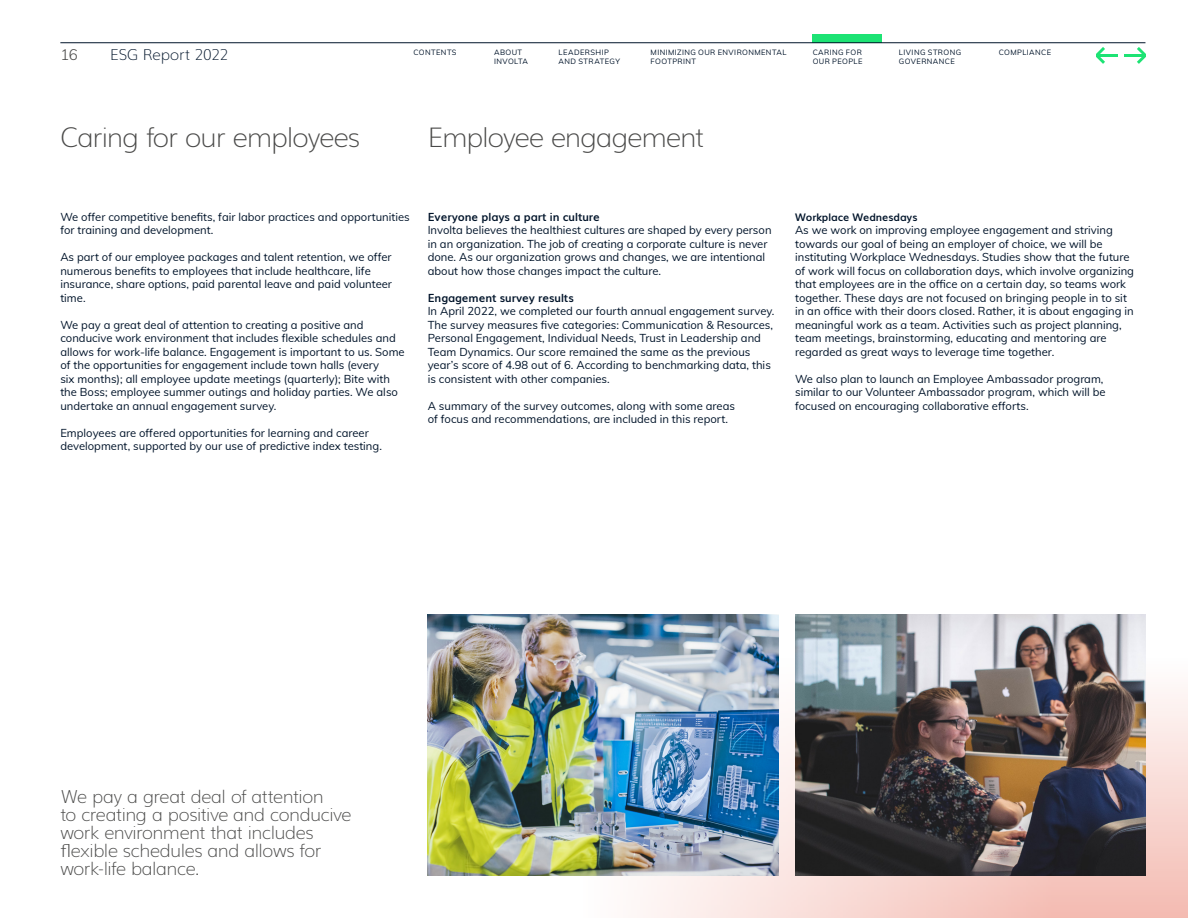
<style>
.page{position:relative;width:1188px;height:918px;background:#fff}
.page>*{position:absolute;margin:0;border:0;box-sizing:border-box;transform-origin:0 0}
.t1{font:200 27px "Muli";letter-spacing:-.035em;color:#4a4a49}
._02_Page_Subheading{font:200 18px/18px "Muli";letter-spacing:-.025em;color:#4a4a49}
.t2{font:200 15px "Muli";letter-spacing:-.01em;color:#00142a}
.t3{font:300 15px "Muli";color:#4a4a49}
.Body_copy{font:11.25px/13.5px "Muli";color:#00142a}
.Subheading{font:700 11.25px "Muli";color:#00142a}
.Subheading-2{font:700 10.5px "Muli";color:#00142a}
.t4{font:7.5px/9px "Muli";letter-spacing:.055em;color:#00142a}
</style>
<div class="page">
<svg style="left:459px;top:657px;width:729px;height:261px"></svg>
<img style="left:428px;top:614px;width:350px;height:261px">
<img style="left:795px;top:614px;width:350px;height:261px">
<div style="left:813px;top:34px;width:69px;height:9px;background:#1de374"></div>
<hr style="left:1125px;top:54px;width:21px;height:3px;background:#1de374">
<svg style="left:1137px;top:47px;width:9px;height:17px"></svg>
<hr style="left:1096px;top:54px;width:21px;height:3px;background:#1de374">
<svg style="left:1096px;top:47px;width:9px;height:17px"></svg>
<hr style="left:60px;top:42px;width:1085px;height:1px;background:#00142a">
<h3 class="t3" style="left:60px;top:44px;width:19px">16</h3>
<h3 class="t2" style="left:110px;top:43px;width:120px">ESG Report 2022</h3>
<p class="t4" style="left:414px;top:47px;width:45px">CONTENTS</p>
<p class="t4" style="left:559px;top:47px;width:63px">LEADERSHIP<br>AND STRATEGY</p>
<p class="t4" style="left:651px;top:47px;width:137px">MINIMIZING OUR ENVIRONMENTAL<br>FOOTPRINT</p>
<p class="t4" style="left:813px;top:47px;width:51px">CARING FOR<br>OUR PEOPLE</p>
<p class="t4" style="left:899px;top:47px;width:64px">LIVING STRONG<br>GOVERNANCE</p>
<p class="t4" style="left:999px;top:47px;width:54px">COMPLIANCE</p>
<p class="t4" style="left:494px;top:47px;width:35px">ABOUT<br>INVOLTA</p>
<p class="t1" style="left:60px;top:116px;width:301px">Caring for our employees</p>
<p class="t1" style="left:428px;top:116px;width:278px">Employee engagement</p>
<p class="Body_copy" style="left:60px;top:209px;width:351px">We offer competitive benefits, fair labor practices and opportunities for training and development.</p>
<p class="Body_copy" style="left:60px;top:250px;width:333px">As part of our employee packages and talent retention, we offer numerous benefits to employees that include healthcare, life insurance, share options, paid parental leave and paid volunteer time.</p>
<p class="Body_copy" style="left:60px;top:317px;width:346px">We pay a great deal of attention to creating a positive and conducive work environment that includes flexible schedules and allows for work-life balance. Engagement is important to us. Some of the opportunities for engagement include town halls (every<br>six months); all employee update meetings (quarterly); Bite with the Boss; employee summer outings and holiday parties. We also undertake an annual engagement survey.</p>
<p class="Body_copy" style="left:60px;top:425px;width:323px">Employees are offered opportunities for learning and career development, supported by our use of predictive index testing.</p>
<p class="Subheading" style="left:428px;top:208px;width:174px">Everyone plays a part in culture</p>
<p class="Body_copy" style="left:428px;top:223px;width:345px">Involta believes the healthiest cultures are shaped by every person in an organization. The job of creating a corporate culture is never done. As our organization grows and changes, we are intentional about how those changes impact the culture.</p>
<p class="Subheading" style="left:428px;top:289px;width:148px">Engagement survey results</p>
<p class="Body_copy" style="left:428px;top:304px;width:348px">In April 2022, we completed our fourth annual engagement survey.<br>The survey measures five categories: Communication &amp; Resources, Personal Engagement, Individual Needs, Trust in Leadership and Team Dynamics. Our score remained the same as the previous year’s score of 4.98 out of 6. According to benchmarking data, this is consistent with other companies.</p>
<p class="Body_copy" style="left:428px;top:398px;width:309px">A summary of the survey outcomes, along with some areas of focus and recommendations, are included in this report.</p>
<p class="Subheading-2" style="left:795px;top:208px;width:124px">Workplace Wednesdays</p>
<p class="Body_copy" style="left:795px;top:223px;width:340px">As we work on improving employee engagement and striving towards our goal of being an employer of choice, we will be instituting Workplace Wednesdays. Studies show that the future of work will focus on collaboration days, which involve organizing that employees are in the office on a certain day, so teams work together. These days are not focused on bringing people in to sit in an office with their doors closed. Rather, it is about engaging in meaningful work as a team. Activities such as project planning, team meetings, brainstorming, educating and mentoring are regarded as great ways to leverage time together.</p>
<p class="Body_copy" style="left:795px;top:371px;width:312px">We also plan to launch an Employee Ambassador program, similar to our Volunteer Ambassador program, which will be focused on encouraging collaborative efforts.</p>
<p class="_02_Page_Subheading" style="left:60px;top:787px;width:293px">We pay a great deal of attention<br>to creating a positive and conducive work environment that includes flexible schedules and allows for work-life balance.</p>
</div>
